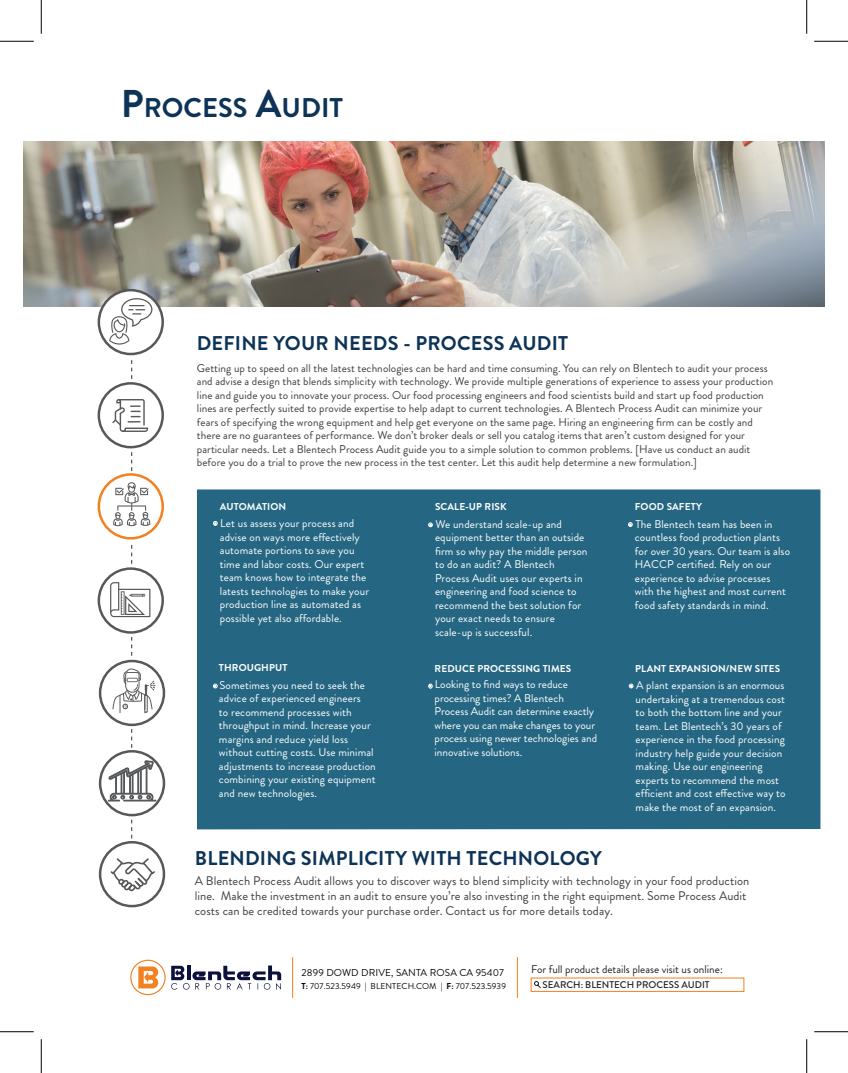
<style>
.page{position:relative;width:848px;height:1073px;background:#fff}
.page>*{position:absolute;margin:0;border:0;box-sizing:border-box;transform-origin:0 0}
.t1{font:700 27.12px "Brandon Grotesque";color:#0d3357}
.t2{font:700 19.88px "Brandon Grotesque";letter-spacing:.015em;color:#0d3357}
.t3{font:12.5px/15px "Brandon Grotesque";color:#3e3e3f}
.t4{font:11.25px/13.5px "Brandon Grotesque";letter-spacing:.01em;color:#fff}
.t5{font:11.25px/13.5px "Brandon Grotesque";color:#3e3e3f}
.t6{font:11.25px "Brandon Grotesque";color:#231f20}
.t7{font:700 10px "Brandon Grotesque";letter-spacing:.01em;color:#fff}
.t8{font:10px "Brandon Grotesque";letter-spacing:.01em;color:#040503}
.t9{font:500 9.75px "Brandon Grotesque";color:#231f20}
.t10{font:8.62px "Brandon Grotesque";letter-spacing:.015em;color:#040503}
.s1{font-size:38.62px}
.s2{font-weight:700}
</style>
<div class="page">
<img style="left:23px;top:142px;width:801px;height:164px">
<div style="left:197px;top:489px;width:623px;height:340px;background:#256783"></div>
<svg style="left:534px;top:981px;width:7px;height:8px"></svg>
<hr style="left:292px;top:957px;width:1px;height:40px;background:#f48021">
<hr style="left:517px;top:957px;width:1px;height:40px;background:#f48021">
<svg style="left:130px;top:959px;width:151px;height:36px"></svg>
<svg style="left:213px;top:521px;width:4px;height:4px"></svg>
<svg style="left:213px;top:684px;width:4px;height:4px"></svg>
<svg style="left:629px;top:684px;width:4px;height:4px"></svg>
<svg style="left:428px;top:522px;width:4px;height:5px"></svg>
<svg style="left:628px;top:522px;width:4px;height:4px"></svg>
<svg style="left:99px;top:290px;width:64px;height:64px"></svg>
<div style="left:98px;top:289px;width:66px;height:66px;border:2px solid #57585a;border-radius:50%"></div>
<svg style="left:109px;top:297px;width:43px;height:47px"></svg>
<svg style="left:112px;top:399px;width:36px;height:33px"></svg>
<svg style="left:110px;top:858px;width:45px;height:33px"></svg>
<svg style="left:108px;top:760px;width:48px;height:41px"></svg>
<svg style="left:110px;top:582px;width:40px;height:35px"></svg>
<svg style="left:112px;top:668px;width:44px;height:45px"></svg>
<div style="left:98px;top:473px;width:66px;height:66px;border:2px solid #f38021;border-radius:50%"></div>
<div style="left:98px;top:382px;width:66px;height:66px;border:2px solid #57585a;border-radius:50%"></div>
<div style="left:98px;top:567px;width:66px;height:66px;border:2px solid #57585a;border-radius:50%"></div>
<div style="left:99px;top:659px;width:66px;height:67px;border:2px solid #57585a;border-radius:50%"></div>
<div style="left:99px;top:750px;width:66px;height:66px;border:2px solid #57585a;border-radius:50%"></div>
<div style="left:99px;top:841px;width:66px;height:66px;border:2px solid #57585a;border-radius:50%"></div>
<svg style="left:131px;top:360px;width:1px;height:19px"></svg>
<svg style="left:131px;top:452px;width:1px;height:19px"></svg>
<svg style="left:131px;top:545px;width:1px;height:19px"></svg>
<svg style="left:131px;top:637px;width:1px;height:19px"></svg>
<svg style="left:131px;top:729px;width:1px;height:19px"></svg>
<svg style="left:131px;top:819px;width:1px;height:20px"></svg>
<svg style="left:113px;top:482px;width:37px;height:44px"></svg>
<svg style="left:428px;top:684px;width:4px;height:4px"></svg>
<hr style="left:0;top:41px;width:34px;height:1px;background:#000">
<hr style="left:814px;top:41px;width:34px;height:1px;background:#000">
<hr style="left:0;top:1031px;width:34px;height:1px;background:#000">
<hr style="left:814px;top:1031px;width:34px;height:1px;background:#000">
<hr style="left:41px;top:0;width:1px;height:34px;background:#000">
<hr style="left:41px;top:1039px;width:1px;height:33px;background:#000">
<hr style="left:806px;top:0;width:1px;height:34px;background:#000">
<hr style="left:806px;top:1039px;width:1px;height:33px;background:#000">
<h1 class="t1" style="left:121px;top:98px;width:224px"><span class="s1">P</span>ROCESS <span class="s1">A</span>UDIT</h1>
<h2 class="t2" style="left:197px;top:336px;width:373px">DEFINE YOUR NEEDS - PROCESS AUDIT</h2>
<p class="t5" style="left:197px;top:363px;width:578px">Getting up to speed on all the latest technologies can be hard and time consuming. You can rely on Blentech to audit your process and advise a design that blends simplicity with technology. We provide multiple generations of experience to assess your production line and guide you to innovate your process. Our food processing engineers and food scientists build and start up food production lines are perfectly suited to provide expertise to help adapt to current technologies. A Blentech Process Audit can minimize your fears of specifying the wrong equipment and help get everyone on the same page. Hiring an engineering firm can be costly and there are no guarantees of performance. We don’t broker deals or sell you catalog items that aren’t custom designed for your particular needs. Let a Blentech Process Audit guide you to a simple solution to common problems. [Have us conduct an audit before you do a trial to prove the new process in the test center. Let this audit help determine a new formulation.]</p>
<p class="t7" style="left:220px;top:502px;width:68px">AUTOMATION</p>
<p class="t4" style="left:220px;top:518px;width:151px;text-indent:-6px">• Let us assess your process and advise on ways more effectively automate portions to save you time and labor costs. Our expert team knows how to integrate the latests technologies to make your production line as automated as possible yet also affordable.</p>
<p class="t7" style="left:219px;top:664px;width:70px">THROUGHPUT</p>
<p class="t4" style="left:219px;top:680px;width:158px;text-indent:-6px">• Sometimes you need to seek the advice of experienced engineers<br>to recommend processes with throughput in mind. Increase your margins and reduce yield loss without cutting costs. Use minimal adjustments to increase production combining your existing equipment and new technologies.</p>
<p class="t7" style="left:435px;top:503px;width:73px">SCALE-UP RISK</p>
<p class="t4" style="left:435px;top:519px;width:154px;text-indent:-6px">• We understand scale-up and equipment better than an outside firm so why pay the middle person to do an audit? A Blentech<br>Process Audit uses our experts in engineering and food science to recommend the best solution for your exact needs to ensure scale-up is successful.</p>
<p class="t7" style="left:635px;top:503px;width:69px">FOOD SAFETY</p>
<p class="t4" style="left:635px;top:518px;width:157px;text-indent:-6px">• The Blentech team has been in countless food production plants for over 30 years. Our team is also<br>HACCP certified. Rely on our experience to advise processes with the highest and most current food safety standards in mind.</p>
<p class="t7" style="left:434px;top:665px;width:138px">REDUCE PROCESSING TIMES</p>
<p class="t7" style="left:635px;top:665px;width:146px">PLANT EXPANSION/NEW SITES</p>
<p class="t4" style="left:635px;top:680px;width:151px;text-indent:-6px">• A plant expansion is an enormous undertaking at a tremendous cost to both the bottom line and your team. Let Blentech’s 30 years of experience in the food processing industry help guide your decision making. Use our engineering experts to recommend the most efficient and cost effective way to make the most of an expansion.</p>
<p class="t4" style="left:434px;top:679px;width:164px;text-indent:-6px">• Looking to find ways to reduce processing times? A Blentech<br>Process Audit can determine exactly where you can make changes to your process using newer technologies and innovative solutions.</p>
<h2 class="t2" style="left:195px;top:850px;width:408px">BLENDING SIMPLICITY WITH TECHNOLOGY</h2>
<p class="t3" style="left:195px;top:875px;width:556px">A Blentech Process Audit allows you to discover ways to blend simplicity with technology in your food production line. Make the investment in an audit to ensure you’re also investing in the right equipment. Some Process Audit costs can be credited towards your purchase order. Contact us for more details today.</p>
<p class="t8" style="left:301px;top:968px;width:204px">2899 DOWD DRIVE, SANTA ROSA CA 95407</p>
<p class="t6" style="left:531px;top:965px;width:193px">For full product details please visit us online:</p>
<p class="t10" style="left:301px;top:983px;width:206px"><span class="s2">T:</span> 707.523.5949 | BLENTECH.COM | <span class="s2">F:</span> 707.523.5939</p>
<p class="t9" style="left:542px;top:981px;width:168px">SEARCH: BLENTECH PROCESS AUDIT</p>
</div>
